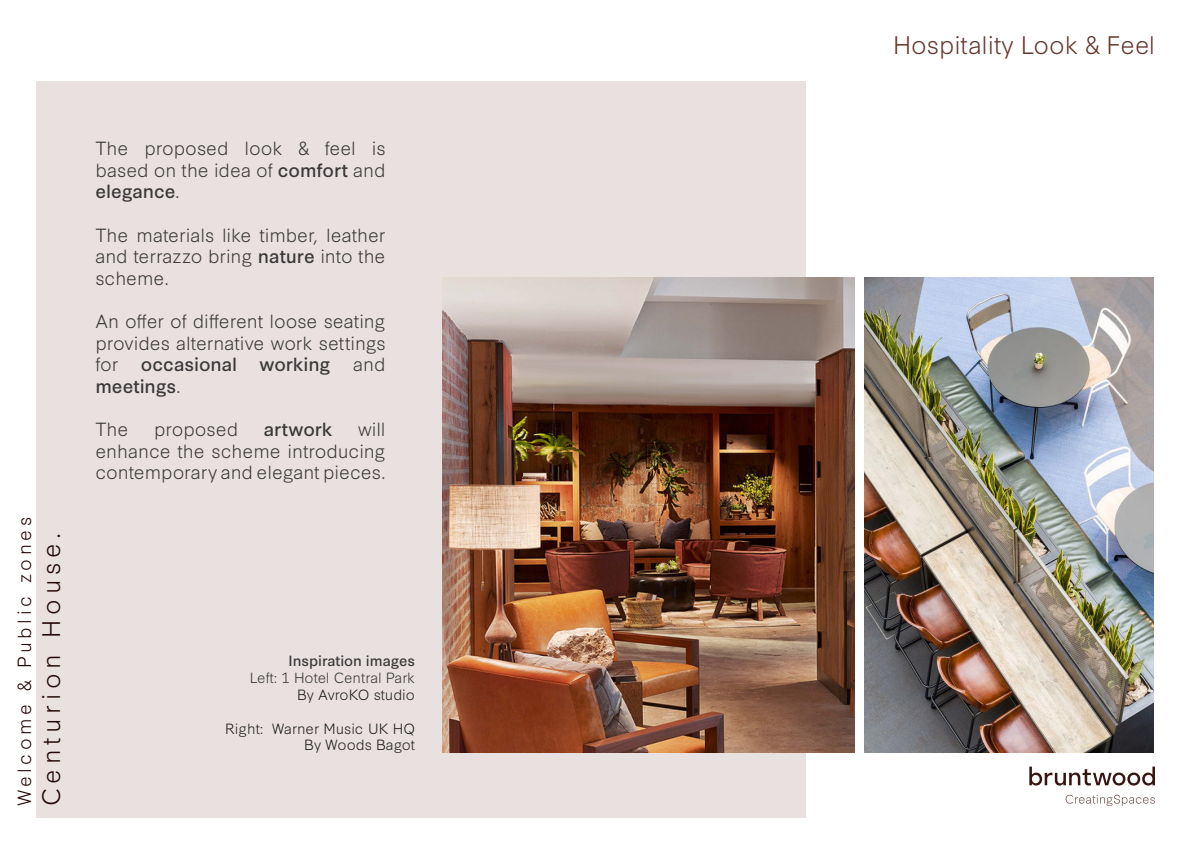
<style>
.page{position:relative;width:1191px;height:842px;background:#fff}
.page>*{position:absolute;margin:0;border:0;box-sizing:border-box;transform-origin:0 0}
.t1{font:300 24px "Synthese";color:#64382d}
.t2{font:300 24px "Synthese";letter-spacing:.2em;color:#240807}
.t3{font:300 18px/21.6px "Synthese";letter-spacing:-.005em;color:#393838;text-align:justify}
.t4{font:18px "Synthese";letter-spacing:-.005em;color:#393838}
.t5{font:300 18px "Synthese";letter-spacing:.2em;color:#240807}
.t6{font:300 14px "Synthese";color:#1f1f1f}
.t7{font:300 14px "Synthese";color:#393838}
.t8{font:14px "Synthese";color:#393838}
.s1{font-weight:400}
.s2{font-weight:300}
</style>
<div class="page">
<div style="left:36px;top:81px;width:769px;height:736px;background:#e8e1e0"></div>
<svg style="left:1029px;top:767px;width:126px;height:18px"></svg>
<svg style="left:1065px;top:795px;width:90px;height:11px"></svg>
<img style="left:442px;top:277px;width:413px;height:476px">
<img style="left:865px;top:277px;width:288px;height:476px">
<p class="t5" style="left:10px;top:806px;width:290px;rotate:-90deg">Welcome &amp; Public zones</p>
<h1 class="t2" style="left:31px;top:806px;width:275px;rotate:-90deg">Centurion House.</h1>
<p class="t3" style="left:95px;top:136px;width:292px">The proposed look &amp; feel is based on the idea of <span class="s1">comfort</span> and <span class="s1">elegance</span>.</p>
<p class="t3" style="left:95px;top:222px;width:292px">The materials like timber, leather and terrazzo bring <span class="s1">nature</span> into the scheme.</p>
<p class="t3" style="left:95px;top:309px;width:292px">An offer of different loose seating provides alternative work settings for</p>
<p class="t4" style="left:141px;top:350px;width:191px">occasional working</p>
<p class="t3" style="left:353px;top:352px;width:34px">and</p>
<p class="t4" style="left:95px;top:371px;width:87px">meetings<span class="s2">.</span></p>
<p class="t3" style="left:95px;top:417px;width:35px">The</p>
<p class="t3" style="left:154px;top:417px;width:86px">proposed</p>
<p class="t4" style="left:264px;top:415px;width:71px">artwork</p>
<p class="t3" style="left:95px;top:417px;width:292px;text-indent:263px">will enhance the scheme introducing contemporary and elegant pieces.</p>
<p class="t8" style="left:288px;top:650px;width:128px">Inspiration images</p>
<p class="t7" style="left:250px;top:666px;width:167px">Left: 1 Hotel Central Park</p>
<p class="t6" style="left:297px;top:683px;width:119px">By AvroKO studio</p>
<p class="t6" style="left:225px;top:717px;width:191px">Right: Warner Music UK HQ</p>
<p class="t6" style="left:304px;top:733px;width:112px">By Woods Bagot</p>
<p class="t1" style="left:893px;top:25px;width:263px">Hospitality Look &amp; Feel</p>
</div>
